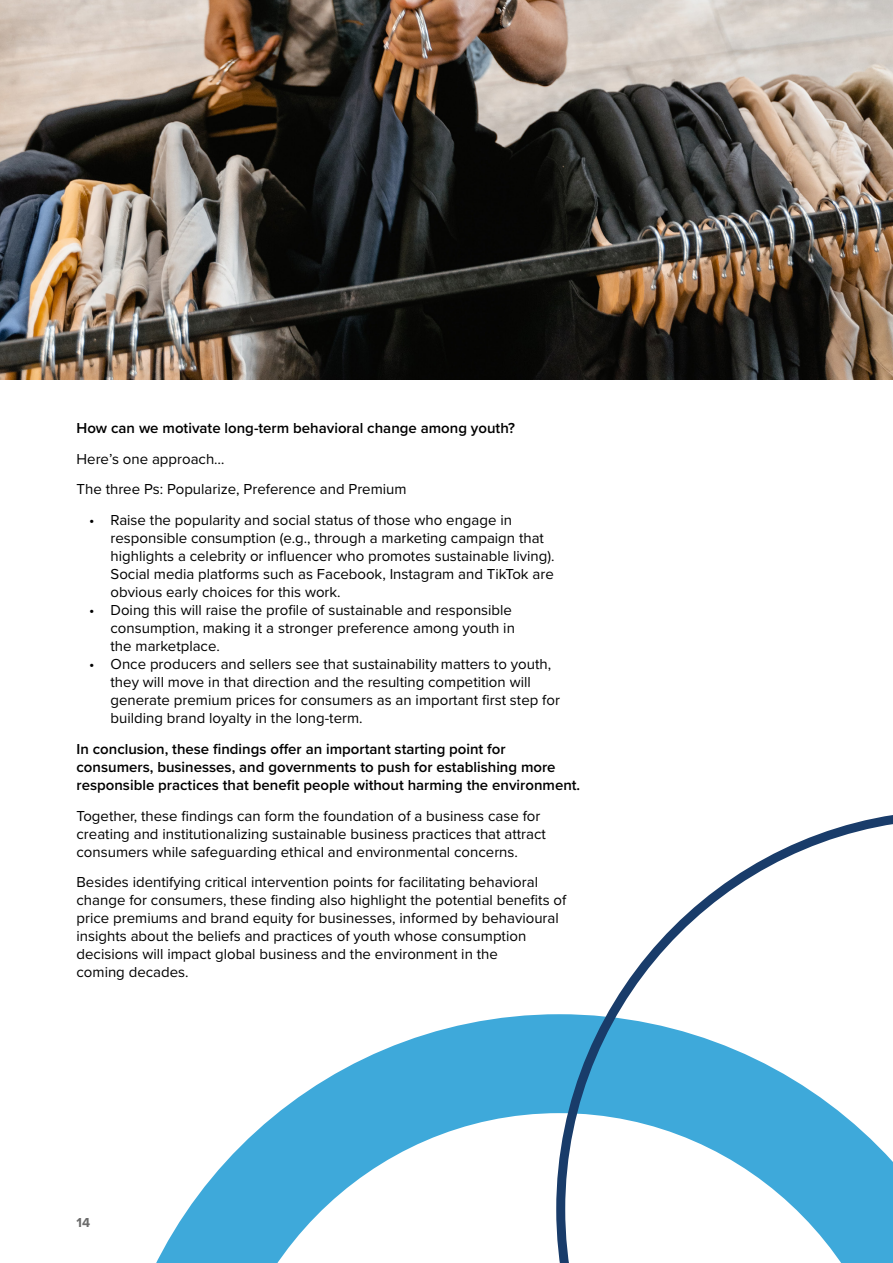
<style>
.page{position:relative;width:893px;height:1263px;background:#fff}
.page>*{position:absolute;margin:0;border:0;box-sizing:border-box;transform-origin:0 0}
.t1{font:15px/18px "Proxima Nova";color:#000}
.t2{font:600 15px/18px "Proxima Nova";color:#000}
.t3{font:700 13.5px "Proxima Nova";color:#6c6c6c}
</style>
<div class="page">
<svg style="left:156px;top:1014px;width:400px;height:249px"></svg>
<svg style="left:556px;top:815px;width:337px;height:448px"></svg>
<img style="left:0;top:0;width:893px;height:379px">
<p class="t2" style="left:77px;top:418px;width:440px">How can we motivate long-term behavioral change among youth?</p>
<p class="t1" style="left:77px;top:449px;width:150px">Here’s one approach…</p>
<p class="t1" style="left:77px;top:480px;width:332px">The three Ps: Popularize, Preference and Premium</p>
<p class="t1" style="left:111px;top:510px;width:446px;text-indent:-21px">• Raise the popularity and social status of those who engage in responsible consumption (e.g., through a marketing campaign that highlights a celebrity or influencer who promotes sustainable living).<br>Social media platforms such as Facebook, Instagram and TikTok are obvious early choices for this work.</p>
<p class="t1" style="left:111px;top:600px;width:406px;text-indent:-21px">• Doing this will raise the profile of sustainable and responsible consumption, making it a stronger preference among youth in the marketplace.</p>
<p class="t1" style="left:111px;top:654px;width:451px;text-indent:-21px">• Once producers and sellers see that sustainability matters to youth, they will move in that direction and the resulting competition will generate premium prices for consumers as an important first step for building brand loyalty in the long-term.</p>
<p class="t2" style="left:77px;top:739px;width:505px">In conclusion, these findings offer an important starting point for consumers, businesses, and governments to push for establishing more responsible practices that benefit people without harming the environment.</p>
<p class="t1" style="left:77px;top:806px;width:471px">Together, these findings can form the foundation of a business case for creating and institutionalizing sustainable business practices that attract consumers while safeguarding ethical and environmental concerns.</p>
<p class="t1" style="left:77px;top:873px;width:491px">Besides identifying critical intervention points for facilitating behavioral change for consumers, these finding also highlight the potential benefits of price premiums and brand equity for businesses, informed by behavioural insights about the beliefs and practices of youth whose consumption decisions will impact global business and the environment in the<br>coming decades.</p>
<p class="t3" style="left:77px;top:1212px;width:15px">14</p>
</div>
